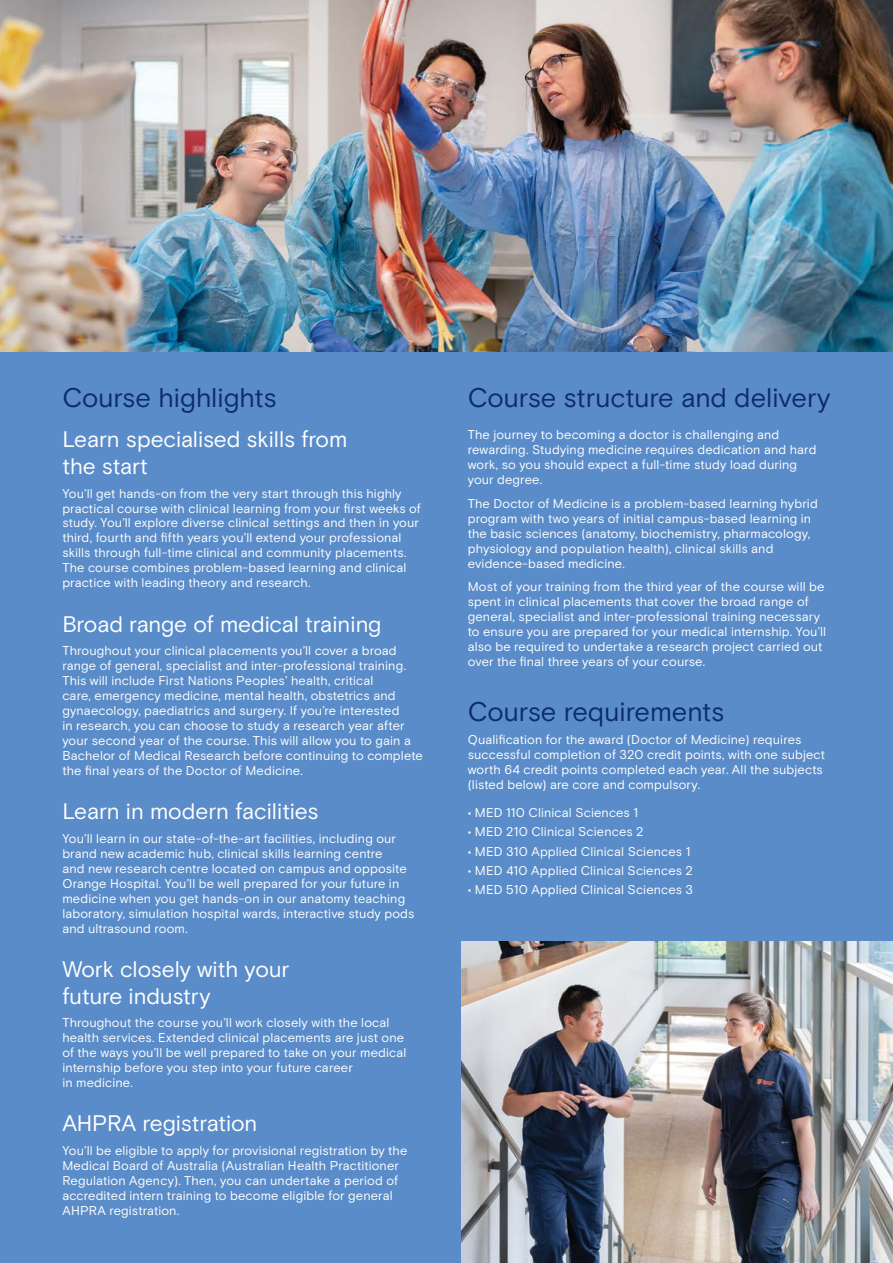
<style>
.page{position:relative;width:893px;height:1263px;background:#5a8cc9}
.page>*{position:absolute;margin:0;border:0;box-sizing:border-box;transform-origin:0 0}
.t1{font:27px "Basis Grotesque";letter-spacing:-.005em;color:#0d2c6c}
.t2{font:22.5px/27px "Basis Grotesque";letter-spacing:-.005em;color:#fff}
.t3{font:12.75px/15px "Basis Grotesque";letter-spacing:.01em;color:#fff}
</style>
<div class="page">
<img style="left:0;top:0;width:893px;height:351px">
<img style="left:461px;top:942px;width:432px;height:321px">
<h1 class="t1" style="left:62px;top:382px;width:216px">Course highlights</h1>
<h2 class="t2" style="left:62px;top:425px;width:287px">Learn specialised skills from the start</h2>
<p class="t3" style="left:62px;top:485px;width:360px">You’ll get hands-on from the very start through this highly practical course with clinical learning from your first weeks of study. You’ll explore diverse clinical settings and then in your third, fourth and fifth years you’ll extend your professional skills through full-time clinical and community placements.<br>The course combines problem-based learning and clinical practice with leading theory and research.</p>
<h2 class="t2" style="left:62px;top:610px;width:321px">Broad range of medical training</h2>
<p class="t3" style="left:62px;top:643px;width:362px">Throughout your clinical placements you’ll cover a broad range of general, specialist and inter-professional training.<br>This will include First Nations Peoples’ health, critical<br>care, emergency medicine, mental health, obstetrics and gynaecology, paediatrics and surgery. If you’re interested<br>in research, you can choose to study a research year after your second year of the course. This will allow you to gain a Bachelor of Medical Research before continuing to complete the final years of the Doctor of Medicine.</p>
<h2 class="t2" style="left:62px;top:797px;width:258px">Learn in modern facilities</h2>
<p class="t3" style="left:62px;top:830px;width:353px">You’ll learn in our state-of-the-art facilities, including our brand new academic hub, clinical skills learning centre<br>and new research centre located on campus and opposite Orange Hospital. You’ll be well prepared for your future in medicine when you get hands-on in our anatomy teaching laboratory, simulation hospital wards, interactive study pods and ultrasound room.</p>
<h2 class="t2" style="left:62px;top:955px;width:228px">Work closely with your future industry</h2>
<p class="t3" style="left:62px;top:1015px;width:346px">Throughout the course you’ll work closely with the local health services. Extended clinical placements are just one of the ways you’ll be well prepared to take on your medical internship before you step into your future career<br>in medicine.</p>
<h2 class="t2" style="left:62px;top:1110px;width:197px">AHPRA registration</h2>
<p class="t3" style="left:62px;top:1143px;width:347px">You’ll be eligible to apply for provisional registration by the Medical Board of Australia (Australian Health Practitioner Regulation Agency). Then, you can undertake a period of accredited intern training to become eligible for general AHPRA registration.</p>
<h1 class="t1" style="left:468px;top:382px;width:364px">Course structure and delivery</h1>
<p class="t3" style="left:468px;top:427px;width:350px">The journey to becoming a doctor is challenging and rewarding. Studying medicine requires dedication and hard work, so you should expect a full-time study load during your degree.</p>
<p class="t3" style="left:468px;top:496px;width:351px">The Doctor of Medicine is a problem-based learning hybrid program with two years of initial campus-based learning in the basic sciences (anatomy, biochemistry, pharmacology, physiology and population health), clinical skills and evidence-based medicine.</p>
<p class="t3" style="left:468px;top:579px;width:360px">Most of your training from the third year of the course will be spent in clinical placements that cover the broad range of general, specialist and inter-professional training necessary to ensure you are prepared for your medical internship. You’ll also be required to undertake a research project carried out over the final three years of your course.</p>
<h1 class="t1" style="left:468px;top:695px;width:258px">Course requirements</h1>
<p class="t3" style="left:468px;top:732px;width:359px">Qualification for the award (Doctor of Medicine) requires successful completion of 320 credit points, with one subject worth 64 credit points completed each year. All the subjects (listed below) are core and compulsory.</p>
<p class="t3" style="left:468px;top:805px;width:172px">• MED 110 Clinical Sciences 1</p>
<p class="t3" style="left:468px;top:824px;width:177px">• MED 210 Clinical Sciences 2</p>
<p class="t3" style="left:468px;top:843px;width:224px">• MED 310 Applied Clinical Sciences 1</p>
<p class="t3" style="left:468px;top:863px;width:227px">• MED 410 Applied Clinical Sciences 2</p>
<p class="t3" style="left:468px;top:882px;width:227px">• MED 510 Applied Clinical Sciences 3</p>
</div>
